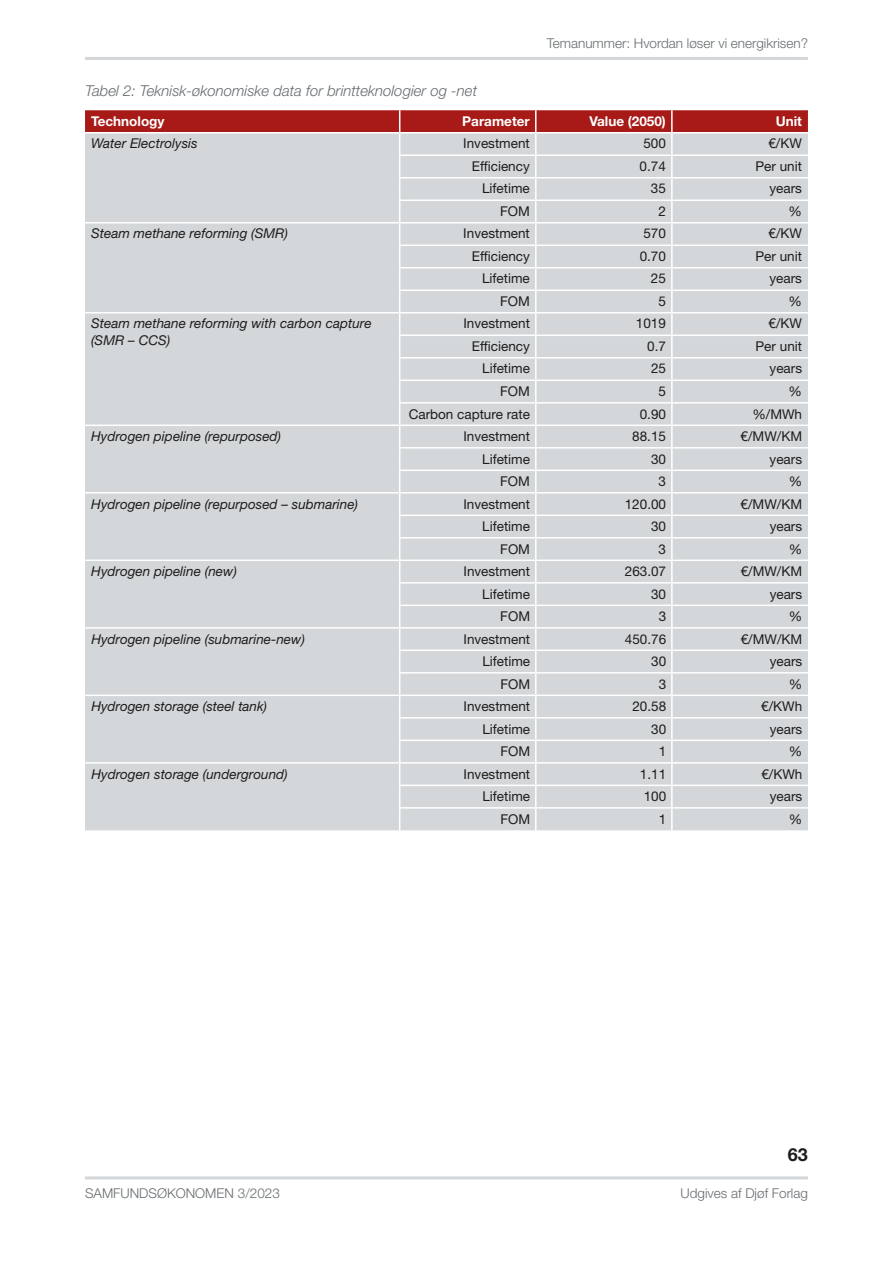
<style>
.page{position:relative;width:893px;height:1263px;background:#fff}
.page>*{position:absolute;margin:0;border:0;box-sizing:border-box;transform-origin:0 0}
.t1{font:700 18px "Helvetica Neue LT Std";color:#1d1d1b}
.t2{font:italic 300 15px "Helvetica Neue LT Std";color:#666c6f}
.t3{font:13.5px "Helvetica Neue LT Std";color:#1d1d1b}
.t4{font:italic 13.5px/16.5px "Helvetica Neue LT Std";color:#1d1d1b}
.t5{font:300 13.5px "Helvetica Neue LT Std";color:#666c6f}
.t6{font:700 13.5px "Helvetica Neue LT Std";color:#fff}
</style>
<div class="page">
<hr style="left:85px;top:1176px;width:723px;height:3px;background:#d3d7da">
<hr style="left:85px;top:57px;width:723px;height:3px;background:#d3d7da">
<svg style="left:85px;top:110px;width:723px;height:720px;background:#d3d3d5"></svg>
<hr style="left:672px;top:807px;width:136px;height:2px;background:#fff">
<hr style="left:671px;top:809px;width:2px;height:21px;background:#fff">
<p class="t5" style="left:547px;top:35px;width:263px">Temanummer: Hvordan løser vi energikrisen?</p>
<p class="t2" style="left:85px;top:81px;width:394px">Tabel 2: Teknisk-økonomiske data for brintteknologier og -net</p>
<p class="t6" style="left:91px;top:113px;width:75px">Technology</p>
<p class="t6" style="left:462px;top:113px;width:69px">Parameter</p>
<p class="t6" style="left:589px;top:113px;width:78px">Value (2050)</p>
<p class="t6" style="left:776px;top:113px;width:28px">Unit</p>
<p class="t4" style="left:91px;top:135px;width:108px">Water Electrolysis</p>
<p class="t3" style="left:463px;top:136px;width:68px">Investment</p>
<p class="t3" style="left:643px;top:136px;width:24px">500</p>
<p class="t3" style="left:768px;top:136px;width:35px">€/KW</p>
<p class="t3" style="left:472px;top:158px;width:59px">Efficiency</p>
<p class="t3" style="left:640px;top:158px;width:28px">0.74</p>
<p class="t3" style="left:755px;top:158px;width:48px">Per unit</p>
<p class="t3" style="left:482px;top:181px;width:49px">Lifetime</p>
<p class="t3" style="left:651px;top:181px;width:17px">35</p>
<p class="t3" style="left:769px;top:181px;width:34px">years</p>
<p class="t3" style="left:500px;top:203px;width:31px">FOM</p>
<p class="t3" style="left:658px;top:203px;width:9px">2</p>
<p class="t3" style="left:788px;top:203px;width:15px">%</p>
<p class="t4" style="left:91px;top:225px;width:198px">Steam methane reforming (SMR)</p>
<p class="t3" style="left:463px;top:226px;width:68px">Investment</p>
<p class="t3" style="left:643px;top:226px;width:24px">570</p>
<p class="t3" style="left:768px;top:226px;width:35px">€/KW</p>
<p class="t3" style="left:472px;top:248px;width:59px">Efficiency</p>
<p class="t3" style="left:640px;top:248px;width:28px">0.70</p>
<p class="t3" style="left:755px;top:248px;width:48px">Per unit</p>
<p class="t3" style="left:482px;top:271px;width:49px">Lifetime</p>
<p class="t3" style="left:651px;top:271px;width:17px">25</p>
<p class="t3" style="left:769px;top:271px;width:34px">years</p>
<p class="t3" style="left:500px;top:293px;width:31px">FOM</p>
<p class="t3" style="left:658px;top:293px;width:9px">5</p>
<p class="t3" style="left:788px;top:293px;width:15px">%</p>
<p class="t4" style="left:91px;top:315px;width:282px">Steam methane reforming with carbon capture (SMR – CCS)</p>
<p class="t3" style="left:463px;top:316px;width:68px">Investment</p>
<p class="t3" style="left:636px;top:316px;width:32px">1019</p>
<p class="t3" style="left:768px;top:316px;width:35px">€/KW</p>
<p class="t3" style="left:472px;top:338px;width:59px">Efficiency</p>
<p class="t3" style="left:647px;top:338px;width:20px">0.7</p>
<p class="t3" style="left:756px;top:338px;width:48px">Per unit</p>
<p class="t3" style="left:482px;top:361px;width:49px">Lifetime</p>
<p class="t3" style="left:651px;top:361px;width:17px">25</p>
<p class="t3" style="left:770px;top:361px;width:34px">years</p>
<p class="t3" style="left:500px;top:383px;width:31px">FOM</p>
<p class="t3" style="left:658px;top:383px;width:9px">5</p>
<p class="t3" style="left:789px;top:383px;width:15px">%</p>
<p class="t3" style="left:409px;top:406px;width:123px">Carbon capture rate</p>
<p class="t3" style="left:640px;top:406px;width:28px">0.90</p>
<p class="t3" style="left:752px;top:406px;width:51px">%/MWh</p>
<p class="t4" style="left:91px;top:428px;width:191px">Hydrogen pipeline (repurposed)</p>
<p class="t3" style="left:463px;top:428px;width:68px">Investment</p>
<p class="t3" style="left:632px;top:428px;width:35px">88.15</p>
<p class="t3" style="left:741px;top:428px;width:63px">€/MW/KM</p>
<p class="t3" style="left:482px;top:451px;width:49px">Lifetime</p>
<p class="t3" style="left:651px;top:451px;width:17px">30</p>
<p class="t3" style="left:770px;top:451px;width:34px">years</p>
<p class="t3" style="left:500px;top:473px;width:31px">FOM</p>
<p class="t3" style="left:659px;top:473px;width:9px">3</p>
<p class="t3" style="left:789px;top:473px;width:15px">%</p>
<p class="t4" style="left:91px;top:495px;width:268px">Hydrogen pipeline (repurposed – submarine)</p>
<p class="t3" style="left:463px;top:496px;width:68px">Investment</p>
<p class="t3" style="left:625px;top:496px;width:43px">120.00</p>
<p class="t3" style="left:741px;top:496px;width:63px">€/MW/KM</p>
<p class="t3" style="left:482px;top:518px;width:49px">Lifetime</p>
<p class="t3" style="left:651px;top:518px;width:17px">30</p>
<p class="t3" style="left:770px;top:518px;width:34px">years</p>
<p class="t3" style="left:500px;top:541px;width:31px">FOM</p>
<p class="t3" style="left:659px;top:541px;width:9px">3</p>
<p class="t3" style="left:789px;top:541px;width:15px">%</p>
<p class="t4" style="left:91px;top:563px;width:147px">Hydrogen pipeline (new)</p>
<p class="t3" style="left:463px;top:563px;width:68px">Investment</p>
<p class="t3" style="left:625px;top:563px;width:43px">263.07</p>
<p class="t3" style="left:741px;top:563px;width:63px">€/MW/KM</p>
<p class="t3" style="left:482px;top:586px;width:49px">Lifetime</p>
<p class="t3" style="left:651px;top:586px;width:17px">30</p>
<p class="t3" style="left:770px;top:586px;width:34px">years</p>
<p class="t3" style="left:500px;top:608px;width:31px">FOM</p>
<p class="t3" style="left:659px;top:608px;width:9px">3</p>
<p class="t3" style="left:789px;top:608px;width:15px">%</p>
<p class="t4" style="left:91px;top:630px;width:215px">Hydrogen pipeline (submarine-new)</p>
<p class="t3" style="left:464px;top:631px;width:68px">Investment</p>
<p class="t3" style="left:625px;top:631px;width:43px">450.76</p>
<p class="t3" style="left:741px;top:631px;width:63px">€/MW/KM</p>
<p class="t3" style="left:482px;top:653px;width:49px">Lifetime</p>
<p class="t3" style="left:651px;top:653px;width:17px">30</p>
<p class="t3" style="left:770px;top:653px;width:34px">years</p>
<p class="t3" style="left:500px;top:676px;width:31px">FOM</p>
<p class="t3" style="left:659px;top:676px;width:9px">3</p>
<p class="t3" style="left:789px;top:676px;width:15px">%</p>
<p class="t4" style="left:91px;top:698px;width:177px">Hydrogen storage (steel tank)</p>
<p class="t3" style="left:464px;top:698px;width:68px">Investment</p>
<p class="t3" style="left:632px;top:698px;width:35px">20.58</p>
<p class="t3" style="left:761px;top:698px;width:43px">€/KWh</p>
<p class="t3" style="left:482px;top:721px;width:49px">Lifetime</p>
<p class="t3" style="left:651px;top:721px;width:17px">30</p>
<p class="t3" style="left:770px;top:721px;width:34px">years</p>
<p class="t3" style="left:500px;top:743px;width:31px">FOM</p>
<p class="t3" style="left:659px;top:743px;width:9px">1</p>
<p class="t3" style="left:789px;top:743px;width:15px">%</p>
<p class="t4" style="left:91px;top:765px;width:198px">Hydrogen storage (underground)</p>
<p class="t3" style="left:464px;top:766px;width:68px">Investment</p>
<p class="t3" style="left:640px;top:766px;width:28px">1.11</p>
<p class="t3" style="left:761px;top:766px;width:43px">€/KWh</p>
<p class="t3" style="left:482px;top:788px;width:49px">Lifetime</p>
<p class="t3" style="left:644px;top:788px;width:24px">100</p>
<p class="t3" style="left:770px;top:788px;width:34px">years</p>
<p class="t3" style="left:500px;top:811px;width:31px">FOM</p>
<p class="t3" style="left:659px;top:811px;width:9px">1</p>
<p class="t3" style="left:789px;top:811px;width:15px">%</p>
<h1 class="t1" style="left:788px;top:1143px;width:22px">63</h1>
<p class="t5" style="left:85px;top:1185px;width:196px">SAMFUNDSØKONOMEN 3/2023</p>
<p class="t5" style="left:681px;top:1185px;width:129px">Udgives af Djøf Forlag</p>
</div>
